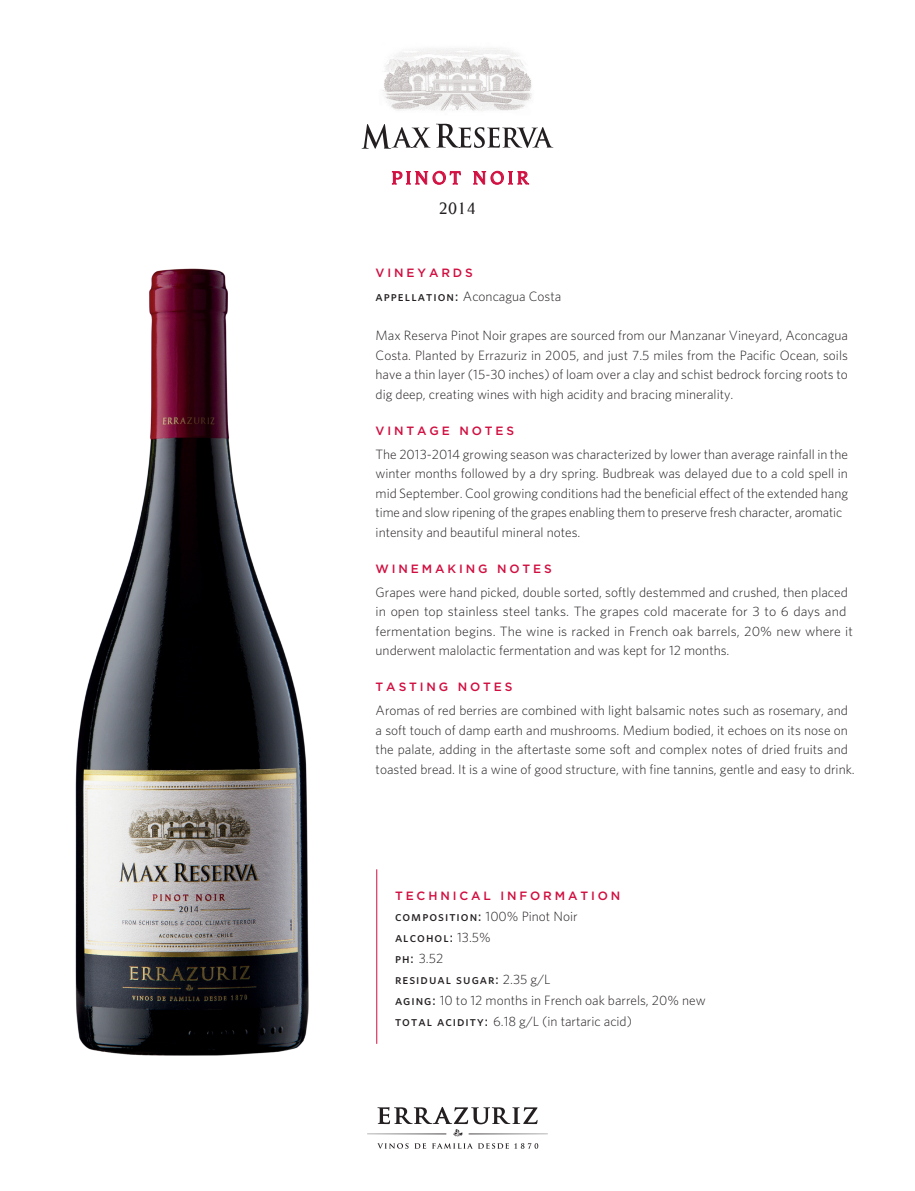
<style>
.page{position:relative;width:915px;height:1191px;background:#fff}
.page>*{position:absolute;margin:0;border:0;box-sizing:border-box;transform-origin:0 0}
.t1{font:500 19.5px "Novarese";letter-spacing:.18em;color:#d10e40}
.t2{font:500 18px "Novarese";color:#231f20}
.t3{font:300 13.5px/19.5px "Whitney";color:#231f20}
.t4{font:13.5px "Whitney Medium SC";letter-spacing:.075em;color:#231f20}
.t5{font:500 12px "Gotham";letter-spacing:.24em;color:#d10e40}
.s1{font-family:"Whitney Medium SC";font-weight:400}
.s2{font-family:"Whitney";font-weight:300}
</style>
<div class="page">
<img style="left:75px;top:268px;width:233px;height:787px">
<img style="left:382px;top:48px;width:150px;height:63px">
<img style="left:402px;top:58px;width:116px;height:13px">
<img style="left:408px;top:66px;width:98px;height:26px">
<svg style="left:361px;top:124px;width:192px;height:25px"></svg>
<svg style="left:392px;top:171px;width:68px;height:14px"></svg>
<svg style="left:473px;top:171px;width:56px;height:14px"></svg>
<hr style="left:376px;top:869px;width:1px;height:174px;background:#d10e40">
<hr style="left:367px;top:1133px;width:79px;height:1px;background:#231f20">
<hr style="left:468px;top:1133px;width:79px;height:1px;background:#231f20">
<svg style="left:377px;top:1106px;width:160px;height:30px"></svg>
<svg style="left:377px;top:1143px;width:31px;height:5px"></svg>
<svg style="left:414px;top:1143px;width:12px;height:5px"></svg>
<svg style="left:432px;top:1143px;width:106px;height:5px"></svg>
<h1 class="t1" style="left:391px;top:167px;width:139px">PINOT NOIR</h1>
<h2 class="t2" style="left:439px;top:198px;width:38px">2014</h2>
<p class="t5" style="left:375px;top:266px;width:99px">VINEYARDS</p>
<p class="t3" style="left:375px;top:286px;width:187px"><span class="s1">appellation:</span> Aconcagua Costa</p>
<p class="t3" style="left:375px;top:325px;width:474px;text-align:justify">Max Reserva Pinot Noir grapes are sourced from our Manzanar Vineyard, Aconcagua Costa. Planted by Errazuriz in 2005, and just 7.5 miles from the Pacific Ocean, soils have a thin layer (15-30 inches) of loam over a clay and schist bedrock forcing roots to dig deep, creating wines with high acidity and bracing minerality.</p>
<p class="t5" style="left:375px;top:423px;width:140px">VINTAGE NOTES</p>
<p class="t3" style="left:375px;top:444px;width:474px">The 2013-2014 growing season was characterized by lower than average rainfall in the winter months followed by a dry spring. Budbreak was delayed due to a cold spell in mid September. Cool growing conditions had the beneficial effect of the extended hang time and slow ripening of the grapes enabling them to preserve fresh character, aromatic intensity and beautiful mineral notes.</p>
<p class="t5" style="left:375px;top:561px;width:177px">WINEMAKING NOTES</p>
<p class="t3" style="left:375px;top:582px;width:478px">Grapes were hand picked, double sorted, softly destemmed and crushed, then placed in open top stainless steel tanks. The grapes cold macerate for 3 to 6 days and fermentation begins. The wine is racked in French oak barrels, 20% new where it underwent malolactic fermentation and was kept for 12 months.</p>
<p class="t5" style="left:375px;top:680px;width:138px">TASTING NOTES</p>
<p class="t3" style="left:375px;top:700px;width:480px">Aromas of red berries are combined with light balsamic notes such as rosemary, and a soft touch of damp earth and mushrooms. Medium bodied, it echoes on its nose on the palate, adding in the aftertaste some soft and complex notes of dried fruits and toasted bread. It is a wine of good structure, with fine tannins, gentle and easy to drink.</p>
<p class="t5" style="left:395px;top:889px;width:227px">TECHNICAL INFORMATION</p>
<p class="t3" style="left:395px;top:906px;width:184px"><span class="s1">composition:</span> 100% Pinot Noir</p>
<p class="t4" style="left:395px;top:929px;width:97px">alcohol: <span class="s2">13.5%</span></p>
<p class="t3" style="left:395px;top:948px;width:50px"><span class="s1">ph:</span> 3.52</p>
<p class="t4" style="left:395px;top:971px;width:157px">residual sugar: <span class="s2">2.35 g/L</span></p>
<p class="t3" style="left:395px;top:989px;width:312px;line-height:21px"><span class="s1">aging:</span> 10 to 12 months in French oak barrels, 20% new <span class="s1">total acidity:</span> 6.18 g/L (in tartaric acid)</p>
</div>
